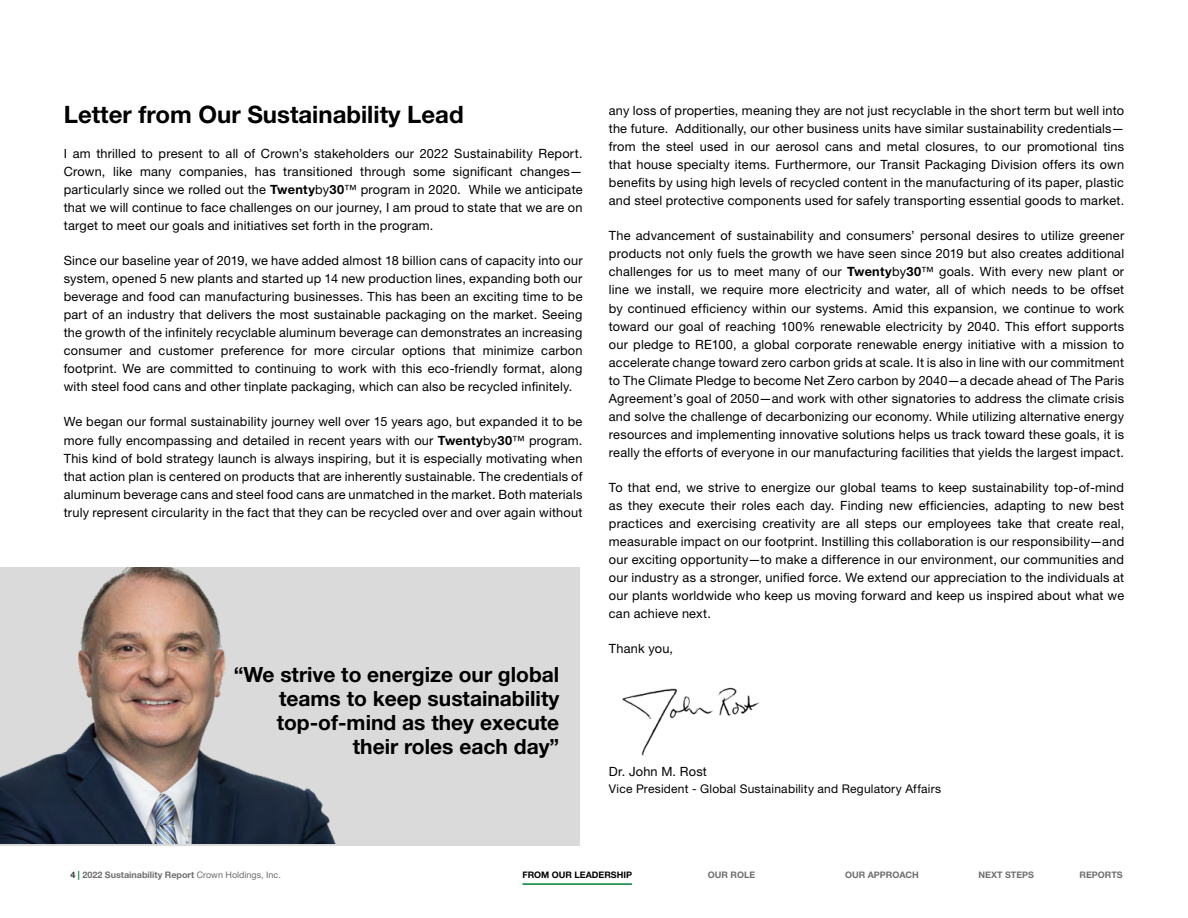
<style>
.page{position:relative;width:1188px;height:918px;background:#fff}
.page>*{position:absolute;margin:0;border:0;box-sizing:border-box;transform-origin:0 0}
.t1{font:700 24px "Helvetica Neue LT Std";color:#000}
.t2{font:700 21px/24px "Helvetica Neue LT Std";color:#000;text-align:right}
.t3{font:12.75px/18px "Helvetica Neue LT Std";letter-spacing:.015em;color:#000;text-align:justify}
.t4{font:12px "Helvetica Neue LT Std";letter-spacing:.02em;color:#000}
.t5{font:700 9px "Helvetica Neue LT Std";color:#706f6f}
.t6{font:700 9px "Helvetica Neue LT Std";color:#000}
.s1{font-weight:700}
.s2{color:#3c3c3b}
.s3{color:#007e36}
.s4{font-weight:400}
</style>
<div class="page">
<hr style="left:522px;top:883px;width:110px;height:2px;background:#007e36">
<div style="left:0;top:567px;width:579px;height:279px;background:#dadada"></div>
<img style="left:622px;top:687px;width:137px;height:69px">
<img style="left:0;top:567px;width:336px;height:277px">
<h1 class="t1" style="left:64px;top:100px;width:401px">Letter from Our Sustainability Lead</h1>
<p class="t3" style="left:64px;top:145px;width:520px">I am thrilled to present to all of Crown’s stakeholders our 2022 Sustainability Report.<br>Crown, like many companies, has transitioned through some significant changes— particularly since we rolled out the <span class="s1">Twenty</span>by<span class="s1">30</span>™ program in 2020. While we anticipate that we will continue to face challenges on our journey, I am proud to state that we are on target to meet our goals and initiatives set forth in the program.</p>
<p class="t3" style="left:64px;top:252px;width:520px">Since our baseline year of 2019, we have added almost 18 billion cans of capacity into our system, opened 5 new plants and started up 14 new production lines, expanding both our beverage and food can manufacturing businesses. This has been an exciting time to be part of an industry that delivers the most sustainable packaging on the market. Seeing the growth of the infinitely recyclable aluminum beverage can demonstrates an increasing consumer and customer preference for more circular options that minimize carbon footprint. We are committed to continuing to work with this eco-friendly format, along with steel food cans and other tinplate packaging, which can also be recycled infinitely.</p>
<p class="t3" style="left:64px;top:413px;width:520px">We began our formal sustainability journey well over 15 years ago, but expanded it to be more fully encompassing and detailed in recent years with our <span class="s1">Twenty</span>by<span class="s1">30</span>™ program.<br>This kind of bold strategy launch is always inspiring, but it is especially motivating when that action plan is centered on products that are inherently sustainable. The credentials of aluminum beverage cans and steel food cans are unmatched in the market. Both materials truly represent circularity in the fact that they can be recycled over and over again without</p>
<h2 class="t2" style="left:234px;top:662px;width:327px">“We strive to energize our global teams to keep sustainability top-of-mind as they execute their roles each day”</h2>
<p class="t3" style="left:609px;top:102px;width:517px">any loss of properties, meaning they are not just recyclable in the short term but well into the future. Additionally, our other business units have similar sustainability credentials— from the steel used in our aerosol cans and metal closures, to our promotional tins that house specialty items. Furthermore, our Transit Packaging Division offers its own benefits by using high levels of recycled content in the manufacturing of its paper, plastic and steel protective components used for safely transporting essential goods to market.</p>
<p class="t3" style="left:609px;top:227px;width:517px">The advancement of sustainability and consumers’ personal desires to utilize greener products not only fuels the growth we have seen since 2019 but also creates additional challenges for us to meet many of our <span class="s1">Twenty</span>by<span class="s1">30</span>™ goals. With every new plant or line we install, we require more electricity and water, all of which needs to be offset by continued efficiency within our systems. Amid this expansion, we continue to work toward our goal of reaching 100% renewable electricity by 2040. This effort supports our pledge to RE100, a global corporate renewable energy initiative with a mission to accelerate change toward zero carbon grids at scale. It is also in line with our commitment to The Climate Pledge to become Net Zero carbon by 2040—a decade ahead of The Paris Agreement’s goal of 2050—and work with other signatories to address the climate crisis and solve the challenge of decarbonizing our economy. While utilizing alternative energy resources and implementing innovative solutions helps us track toward these goals, it is really the efforts of everyone in our manufacturing facilities that yields the largest impact.</p>
<p class="t3" style="left:609px;top:478px;width:517px">To that end, we strive to energize our global teams to keep sustainability top-of-mind as they execute their roles each day. Finding new efficiencies, adapting to new best practices and exercising creativity are all steps our employees take that create real, measurable impact on our footprint. Instilling this collaboration is our responsibility—and our exciting opportunity—to make a difference in our environment, our communities and our industry as a stronger, unified force. We extend our appreciation to the individuals at our plants worldwide who keep us moving forward and keep us inspired about what we can achieve next.</p>
<p class="t3" style="left:609px;top:639px;width:66px">Thank you,</p>
<p class="t3" style="left:609px;top:762px;width:100px">Dr. John M. Rost</p>
<p class="t4" style="left:609px;top:782px;width:334px">Vice President - Global Sustainability and Regulatory Affairs</p>
<p class="t5" style="left:70px;top:869px;width:212px"><span class="s2">4</span> <span class="s3">|</span> 2022 Sustainability Report <span class="s4">Crown Holdings, Inc.</span></p>
<p class="t6" style="left:522px;top:869px;width:111px">FROM OUR LEADERSHIP</p>
<p class="t5" style="left:708px;top:869px;width:49px">OUR ROLE</p>
<p class="t5" style="left:845px;top:869px;width:75px">OUR APPROACH</p>
<p class="t5" style="left:979px;top:869px;width:57px">NEXT STEPS</p>
<p class="t5" style="left:1080px;top:869px;width:45px">REPORTS</p>
</div>
